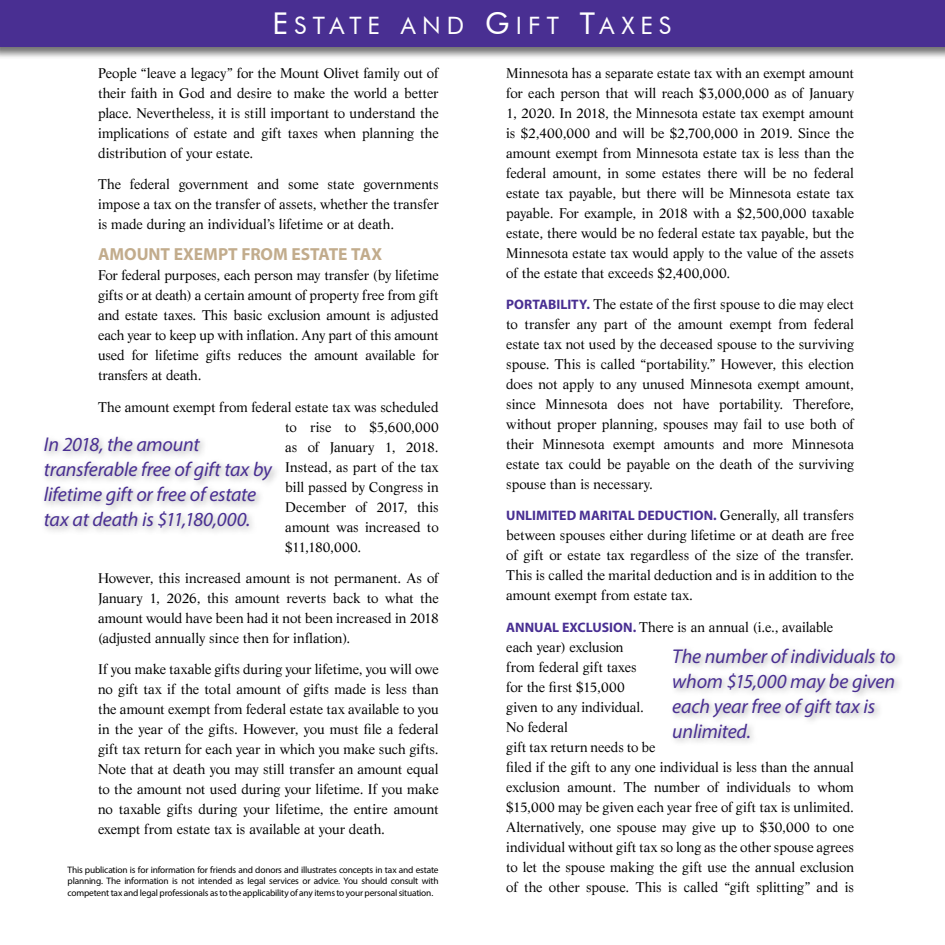
<style>
.page{position:relative;width:945px;height:945px;background:#fff}
.page>*{position:absolute;margin:0;border:0;box-sizing:border-box;transform-origin:0 0}
.t1{font:24px "Futura BT Book SC800";letter-spacing:.255em;color:#fff}
.t2{font:italic 20px/25px "Myriad Pro";letter-spacing:-.01em;color:#492f92}
.t3{font:700 17.5px "Myriad Pro";letter-spacing:-.005em;color:#c2ac8c}
.t4{font:13.75px/20px "Life";letter-spacing:-.005em;color:#000;text-align:justify}
.t5{font:700 13.75px "Myriad Pro";letter-spacing:.005em;color:#492f92}
.t6{font:9.38px/11.2px "Myriad Pro";letter-spacing:-.02em;color:#000;text-align:justify}
.s1{font-size:30px}
.s2{font-family:"Myriad Pro";font-weight:700;color:#492f92}
.s3{font-family:"Life";font-weight:400;color:#000}
</style>
<div class="page">
<div style="left:0;top:0;width:945px;height:59px;background:#000;opacity:.55"></div>
<div style="left:0;top:0;width:945px;height:46px;background:#492f92"></div>
<div style="left:40px;top:433px;width:241px;height:104px;background:#000;opacity:.35"></div>
<div style="left:669px;top:645px;width:235px;height:101px;background:#000;opacity:.35"></div>
<h1 class="t1" style="left:273px;top:10px;width:400px"><span class="s1">E</span> STATE AND <span class="s1">G</span> IFT <span class="s1">T</span>AXES</h1>
<p class="t4" style="left:98px;top:63px;width:342px">People “leave a legacy” for the Mount Olivet family out of their faith in God and desire to make the world a better place. Nevertheless, it is still important to understand the implications of estate and gift taxes when planning the distribution of your estate.</p>
<p class="t4" style="left:98px;top:174px;width:342px">The federal government and some state governments impose a tax on the transfer of assets, whether the transfer is made during an individual’s lifetime or at death.</p>
<p class="t3" style="left:98px;top:243px;width:286px">AMOUNT EXEMPT FROM ESTATE TAX</p>
<p class="t4" style="left:98px;top:265px;width:342px">For federal purposes, each person may transfer (by lifetime gifts or at death) a certain amount of property free from gift and estate taxes. This basic exclusion amount is adjusted each year to keep up with inflation. Any part of this amount used for lifetime gifts reduces the amount available for transfers at death.</p>
<p class="t4" style="left:285px;top:396px;width:155px;text-indent:-187px">The amount exempt from federal estate tax was scheduled to rise to $5,600,000 as of January 1, 2018.<br>Instead, as part of the tax bill passed by Congress in December of 2017, this amount was increased to $11,180,000.</p>
<p class="t4" style="left:98px;top:568px;width:342px">However, this increased amount is not permanent. As of January 1, 2026, this amount reverts back to what the amount would have been had it not been increased in 2018 (adjusted annually since then for inflation).</p>
<p class="t4" style="left:98px;top:659px;width:342px">If you make taxable gifts during your lifetime, you will owe no gift tax if the total amount of gifts made is less than the amount exempt from federal estate tax available to you in the year of the gifts. However, you must file a federal gift tax return for each year in which you make such gifts.<br>Note that at death you may still transfer an amount equal to the amount not used during your lifetime. If you make no taxable gifts during your lifetime, the entire amount exempt from estate tax is available at your death.</p>
<h2 class="t2" style="left:44px;top:431px;width:230px">In 2018, the amount transferable free of gift tax by lifetime gift or free of estate tax at death is $11,180,000.</h2>
<p class="t6" style="left:68px;top:864px;width:373px">This publication is for information for friends and donors and illustrates concepts in tax and estate planning. The information is not intended as legal services or advice. You should consult with competent tax and legal professionals as to the applicability of any items to your personal situation.</p>
<p class="t4" style="left:506px;top:63px;width:349px">Minnesota has a separate estate tax with an exempt amount for each person that will reach $3,000,000 as of January 1, 2020. In 2018, the Minnesota estate tax exempt amount is $2,400,000 and will be $2,700,000 in 2019. Since the amount exempt from Minnesota estate tax is less than the federal amount, in some estates there will be no federal estate tax payable, but there will be Minnesota estate tax payable. For example, in 2018 with a $2,500,000 taxable estate, there would be no federal estate tax payable, but the Minnesota estate tax would apply to the value of the assets of the estate that exceeds $2,400,000.</p>
<p class="t4" style="left:506px;top:294px;width:349px"><span class="s2">PORTABILITY.</span> The estate of the first spouse to die may elect to transfer any part of the amount exempt from federal estate tax not used by the deceased spouse to the surviving spouse. This is called “portability.” However, this election does not apply to any unused Minnesota exempt amount, since Minnesota does not have portability. Therefore, without proper planning, spouses may fail to use both of their Minnesota exempt amounts and more Minnesota estate tax could be payable on the death of the surviving spouse than is necessary.</p>
<p class="t5" style="left:506px;top:507px;width:349px">UNLIMITED MARITAL DEDUCTION. <span class="s3">Generally, all transfers</span></p>
<p class="t4" style="left:506px;top:525px;width:349px">between spouses either during lifetime or at death are free of gift or estate tax regardless of the size of the transfer.<br>This is called the marital deduction and is in addition to the amount exempt from estate tax.</p>
<p class="t4" style="left:506px;top:617px;width:349px;text-align:left"><span class="s2">ANNUAL EXCLUSION.</span> There is an annual (i.e., available each year) exclusion<br>from federal gift taxes<br>for the first $15,000<br>given to any individual.<br>No federal<br>gift tax return needs to be<br>filed if the gift to any one individual is less than the annual exclusion amount. The number of individuals to whom $15,000 may be given each year free of gift tax is unlimited.<br>Alternatively, one spouse may give up to $30,000 to one individual without gift tax so long as the other spouse agrees to let the spouse making the gift use the annual exclusion of the other spouse. This is called “gift splitting” and is</p>
<h2 class="t2" style="left:672px;top:643px;width:225px">The number of individuals to whom $15,000 may be given each year free of gift tax is unlimited.</h2>
</div>
